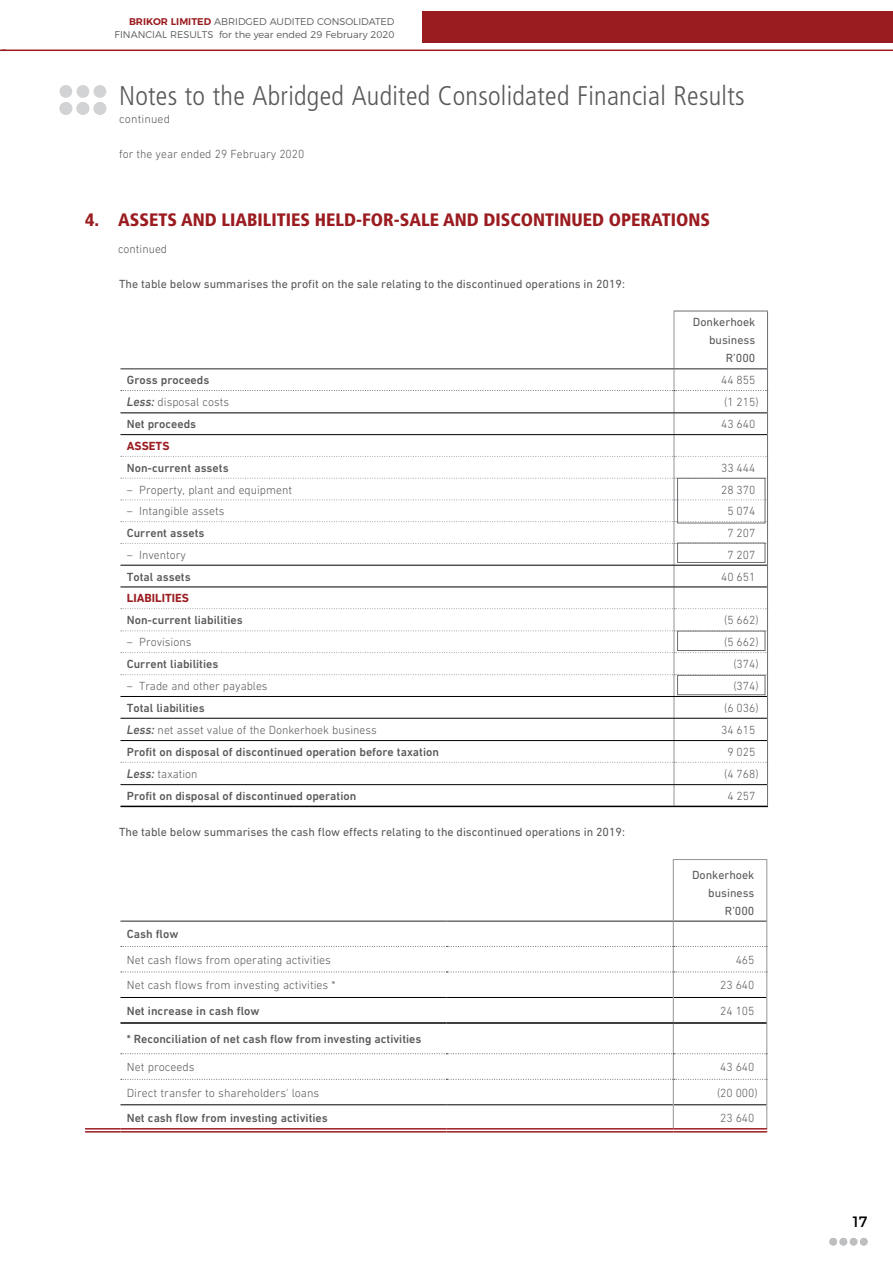
<style>
.page{position:relative;width:893px;height:1263px;background:#fff}
.page>*{position:absolute;margin:0;border:0;box-sizing:border-box;transform-origin:0 0}
.t1{font:300 condensed 27px "Frutiger";letter-spacing:.01em;color:#58595b}
.t2{font:900 condensed 18px "Frutiger";color:#9b1c20}
.t3{font:15px "Montserrat";color:#000}
.t4{font:300 12px "DIN Next LT Pro";color:#58595b}
.t5{font:500 12px "DIN Next LT Pro";color:#58595b}
.t6{font:12px/18px "DIN Next LT Pro";color:#58595b;text-align:right}
.t7{font:700 12px "DIN Next LT Pro";color:#9b1c20}
.t8{font:300 9.75px/13.5px "Montserrat";color:#58595b;text-align:right}
.s1{font-weight:600;color:#9b1c20}
.s2{font-weight:500;font-style:italic;font-size:12.75px}
</style>
<div class="page">
<div style="left:829px;top:1238px;width:8px;height:7px;background:#bcbec0;border-radius:50%"></div>
<div style="left:839px;top:1238px;width:8px;height:7px;background:#bcbec0;border-radius:50%"></div>
<div style="left:850px;top:1238px;width:7px;height:7px;background:#bcbec0;border-radius:50%"></div>
<div style="left:860px;top:1238px;width:8px;height:7px;background:#bcbec0;border-radius:50%"></div>
<div style="left:422px;top:11px;width:471px;height:32px;background:#9b1c20"></div>
<hr style="left:2px;top:50px;width:891px;height:1px;background:#9b1c20">
<hr style="left:674px;top:311px;width:1px;height:57px;background:#939598">
<hr style="left:674px;top:311px;width:94px;height:1px;background:#6d6e71">
<hr style="left:120px;top:565px;width:554px;height:1px;background:#000">
<hr style="left:120px;top:696px;width:554px;height:1px;background:#000">
<hr style="left:120px;top:784px;width:554px;height:1px;background:#000">
<hr style="left:120px;top:806px;width:554px;height:1px;background:#000">
<hr style="left:674px;top:806px;width:94px;height:1px;background:#000">
<hr style="left:120px;top:412px;width:554px;height:1px;background:#000">
<hr style="left:120px;top:740px;width:554px;height:1px;background:#000">
<hr style="left:767px;top:311px;width:1px;height:58px;background:#6d6e71">
<hr style="left:120px;top:434px;width:554px;height:1px;background:#000">
<hr style="left:120px;top:586px;width:554px;height:1px;background:#000">
<hr style="left:120px;top:718px;width:554px;height:1px;background:#000">
<hr style="left:120px;top:368px;width:554px;height:1px;background:#6d6e71">
<hr style="left:674px;top:368px;width:93px;height:1px;background:#6d6e71">
<svg style="left:121px;top:369px;width:647px;height:437px"></svg>
<svg style="left:85px;top:1129px;width:35px;height:1px"></svg>
<svg style="left:120px;top:1129px;width:326px;height:1px"></svg>
<svg style="left:446px;top:1129px;width:227px;height:1px"></svg>
<svg style="left:673px;top:1129px;width:94px;height:1px"></svg>
<hr style="left:120px;top:997px;width:326px;height:1px;background:#000">
<hr style="left:120px;top:1104px;width:326px;height:1px;background:#000">
<hr style="left:673px;top:859px;width:94px;height:1px;background:#939598">
<hr style="left:673px;top:860px;width:1px;height:60px;background:#939598">
<hr style="left:766px;top:860px;width:1px;height:61px;background:#939598">
<hr style="left:120px;top:920px;width:326px;height:2px;background:#6d6e71">
<hr style="left:446px;top:920px;width:227px;height:2px;background:#6d6e71">
<hr style="left:673px;top:920px;width:93px;height:2px;background:#6d6e71">
<hr style="left:120px;top:1022px;width:326px;height:2px;background:#000">
<svg style="left:121px;top:921px;width:646px;height:207px"></svg>
<hr style="left:85px;top:1128px;width:35px;height:1px;background:#9b1c20">
<hr style="left:85px;top:1131px;width:35px;height:1px;background:#9b1c20">
<hr style="left:120px;top:1128px;width:326px;height:1px;background:#9b1c20">
<hr style="left:120px;top:1131px;width:326px;height:1px;background:#9b1c20">
<hr style="left:446px;top:1128px;width:227px;height:1px;background:#9b1c20">
<hr style="left:446px;top:1131px;width:227px;height:1px;background:#9b1c20">
<hr style="left:673px;top:1128px;width:94px;height:1px;background:#9b1c20">
<hr style="left:673px;top:1131px;width:94px;height:1px;background:#9b1c20">
<div style="left:677px;top:478px;width:88px;height:45px;border:1px solid #6d6e71"></div>
<div style="left:677px;top:543px;width:88px;height:20px;border:1px solid #6d6e71"></div>
<div style="left:677px;top:631px;width:88px;height:20px;border:1px solid #6d6e71"></div>
<div style="left:677px;top:675px;width:88px;height:20px;border:1px solid #6d6e71"></div>
<div style="left:60px;top:102px;width:12px;height:13px;background:#d1d3d4;border-radius:50%"></div>
<div style="left:60px;top:85px;width:12px;height:13px;background:#d1d3d4;border-radius:50%"></div>
<div style="left:77px;top:102px;width:12px;height:13px;background:#d1d3d4;border-radius:50%"></div>
<div style="left:77px;top:85px;width:12px;height:13px;background:#d1d3d4;border-radius:50%"></div>
<div style="left:94px;top:102px;width:12px;height:13px;background:#d1d3d4;border-radius:50%"></div>
<div style="left:94px;top:85px;width:12px;height:13px;background:#d1d3d4;border-radius:50%"></div>
<p class="t8" style="left:115px;top:14px;width:281px"><span class="s1">BRIKOR LIMITED</span> ABRIDGED AUDITED CONSOLIDATED<br>FINANCIAL RESULTS for the year ended 29 February 2020</p>
<h1 class="t1" style="left:119px;top:81px;width:627px">Notes to the Abridged Audited Consolidated Financial Results</h1>
<p class="t4" style="left:119px;top:112px;width:53px">continued</p>
<p class="t4" style="left:119px;top:147px;width:187px">for the year ended 29 February 2020</p>
<h2 class="t2" style="left:85px;top:209px;width:627px">4. ASSETS AND LIABILITIES HELD-FOR-SALE AND DISCONTINUED OPERATIONS</h2>
<p class="t4" style="left:118px;top:242px;width:51px">continued</p>
<p class="t6" style="left:119px;top:274px;width:507px">The table below summarises the profit on the sale relating to the discontinued operations in 2019:</p>
<p class="t6" style="left:693px;top:313px;width:64px">Donkerhoek business<br>R’000</p>
<p class="t5" style="left:127px;top:373px;width:84px">Gross proceeds</p>
<p class="t4" style="left:721px;top:373px;width:36px">44 855</p>
<p class="t4" style="left:127px;top:395px;width:104px"><span class="s2">Less:</span> disposal costs</p>
<p class="t4" style="left:724px;top:395px;width:36px">(1 215)</p>
<p class="t5" style="left:127px;top:417px;width:71px">Net proceeds</p>
<p class="t4" style="left:721px;top:417px;width:36px">43 640</p>
<p class="t7" style="left:127px;top:439px;width:44px">ASSETS</p>
<p class="t5" style="left:127px;top:461px;width:103px">Non-current assets</p>
<p class="t4" style="left:721px;top:461px;width:36px">33 444</p>
<p class="t4" style="left:127px;top:483px;width:167px">– Property, plant and equipment</p>
<p class="t4" style="left:721px;top:483px;width:36px">28 370</p>
<p class="t4" style="left:127px;top:504px;width:99px">– Intangible assets</p>
<p class="t4" style="left:727px;top:504px;width:29px">5 074</p>
<p class="t5" style="left:127px;top:526px;width:79px">Current assets</p>
<p class="t4" style="left:727px;top:526px;width:29px">7 207</p>
<p class="t4" style="left:127px;top:548px;width:61px">– Inventory</p>
<p class="t4" style="left:727px;top:548px;width:29px">7 207</p>
<p class="t5" style="left:127px;top:569px;width:65px">Total assets</p>
<p class="t4" style="left:721px;top:570px;width:36px">40 651</p>
<p class="t7" style="left:127px;top:591px;width:64px">LIABILITIES</p>
<p class="t5" style="left:127px;top:613px;width:117px">Non-current liabilities</p>
<p class="t4" style="left:724px;top:613px;width:36px">(5 662)</p>
<p class="t4" style="left:127px;top:635px;width:66px">– Provisions</p>
<p class="t4" style="left:724px;top:635px;width:36px">(5 662)</p>
<p class="t5" style="left:127px;top:657px;width:93px">Current liabilities</p>
<p class="t4" style="left:733px;top:657px;width:27px">(374)</p>
<p class="t4" style="left:127px;top:679px;width:142px">– Trade and other payables</p>
<p class="t4" style="left:733px;top:679px;width:27px">(374)</p>
<p class="t5" style="left:127px;top:701px;width:79px">Total liabilities</p>
<p class="t4" style="left:724px;top:701px;width:36px">(6 036)</p>
<p class="t4" style="left:127px;top:723px;width:251px"><span class="s2">Less:</span> net asset value of the Donkerhoek business</p>
<p class="t4" style="left:721px;top:723px;width:36px">34 615</p>
<p class="t5" style="left:127px;top:745px;width:314px">Profit on disposal of discontinued operation before taxation</p>
<p class="t4" style="left:727px;top:745px;width:29px">9 025</p>
<p class="t4" style="left:127px;top:767px;width:72px"><span class="s2">Less:</span> taxation</p>
<p class="t4" style="left:724px;top:767px;width:36px">(4 768)</p>
<p class="t5" style="left:127px;top:789px;width:231px">Profit on disposal of discontinued operation</p>
<p class="t4" style="left:727px;top:789px;width:29px">4 257</p>
<p class="t6" style="left:119px;top:823px;width:507px">The table below summarises the cash flow effects relating to the discontinued operations in 2019:</p>
<p class="t6" style="left:692px;top:865px;width:64px">Donkerhoek business<br>R’000</p>
<p class="t5" style="left:127px;top:927px;width:53px">Cash flow</p>
<p class="t4" style="left:127px;top:953px;width:206px">Net cash flows from operating activities</p>
<p class="t4" style="left:736px;top:953px;width:20px">465</p>
<p class="t4" style="left:127px;top:978px;width:210px">Net cash flows from investing activities *</p>
<p class="t4" style="left:720px;top:978px;width:36px">23 640</p>
<p class="t5" style="left:127px;top:1004px;width:134px">Net increase in cash flow</p>
<p class="t4" style="left:720px;top:1004px;width:36px">24 105</p>
<p class="t5" style="left:127px;top:1032px;width:296px">* Reconciliation of net cash flow from investing activities</p>
<p class="t4" style="left:127px;top:1060px;width:69px">Net proceeds</p>
<p class="t4" style="left:720px;top:1060px;width:36px">43 640</p>
<p class="t4" style="left:127px;top:1085px;width:194px">Direct transfer to shareholders' loans</p>
<p class="t4" style="left:717px;top:1085px;width:42px">(20 000)</p>
<p class="t5" style="left:127px;top:1111px;width:202px">Net cash flow from investing activities</p>
<p class="t4" style="left:720px;top:1111px;width:36px">23 640</p>
<p class="t3" style="left:853px;top:1209px;width:16px">17</p>
</div>
